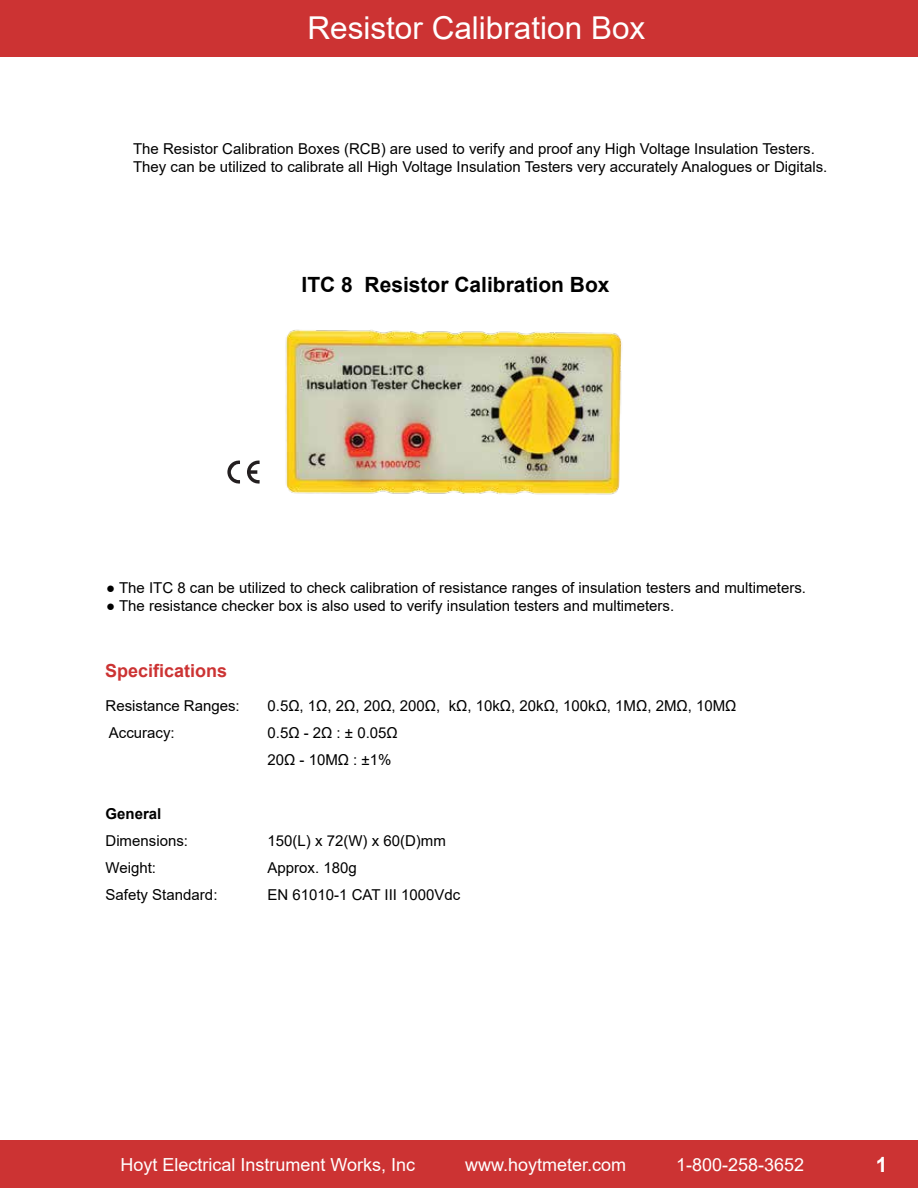
<style>
.page{position:relative;width:918px;height:1188px;background:#fff}
.page>*{position:absolute;margin:0;border:0;box-sizing:border-box;transform-origin:0 0}
.t1{font:31.5px "Arial";color:#fff}
.t2{font:700 21px "Arial";color:#000}
.t3{font:700 21px "Arial";color:#fff}
.t4{font:18px "Arial";color:#fff}
.t5{font:700 18px "Arial";color:#c33}
.t6{font:15px/27px "Arial";color:#000}
.t7{font:700 15px "Arial";color:#000}
</style>
<div class="page">
<div style="left:0;top:0;width:918px;height:57px;background:#c33"></div>
<div style="left:0;top:1140px;width:918px;height:48px;background:#c33"></div>
<svg style="left:247px;top:460px;width:13px;height:24px"></svg>
<svg style="left:227px;top:460px;width:13px;height:24px"></svg>
<img style="left:285px;top:329px;width:337px;height:166px">
<h1 class="t1" style="left:307px;top:7px;width:339px">Resistor Calibration Box</h1>
<p class="t6" style="left:133px;top:139px;width:696px;line-height:18px">The Resistor Calibration Boxes (RCB) are used to verify and proof any High Voltage Insulation Testers.<br>They can be utilized to calibrate all High Voltage Insulation Testers very accurately Analogues or Digitals.</p>
<h2 class="t2" style="left:302px;top:270px;width:310px">ITC 8 Resistor Calibration Box</h2>
<p class="t6" style="left:106px;top:574px;width:701px">● The ITC 8 can be utilized to check calibration of resistance ranges of insulation testers and multimeters.</p>
<p class="t6" style="left:106px;top:592px;width:570px">● The resistance checker box is also used to verify insulation testers and multimeters.</p>
<p class="t5" style="left:105px;top:658px;width:124px">Specifications</p>
<p class="t6" style="left:106px;top:692px;width:136px">Resistance Ranges:</p>
<p class="t6" style="left:268px;top:692px;width:471px">0.5Ω, 1Ω, 2Ω, 20Ω, 200Ω, kΩ, 10kΩ, 20kΩ, 100kΩ, 1MΩ, 2MΩ, 10MΩ</p>
<p class="t6" style="left:109px;top:719px;width:67px">Accuracy:</p>
<p class="t6" style="left:268px;top:719px;width:132px">0.5Ω - 2Ω : ± 0.05Ω<br>20Ω - 10MΩ : ±1%</p>
<p class="t7" style="left:106px;top:803px;width:57px">General</p>
<p class="t6" style="left:106px;top:827px;width:84px">Dimensions:</p>
<p class="t6" style="left:268px;top:827px;width:180px">150(L) x 72(W) x 60(D)mm</p>
<p class="t6" style="left:106px;top:854px;width:52px">Weight:</p>
<p class="t6" style="left:268px;top:854px;width:91px">Approx. 180g</p>
<p class="t6" style="left:106px;top:881px;width:114px">Safety Standard :</p>
<p class="t6" style="left:268px;top:881px;width:194px">EN 61010-1 CAT III 1000Vdc</p>
<p class="t4" style="left:120px;top:1153px;width:296px">Hoyt Electrical Instrument Works, Inc</p>
<p class="t4" style="left:465px;top:1153px;width:163px">www.hoytmeter.com</p>
<p class="t4" style="left:676px;top:1153px;width:130px">1-800-258-3652</p>
<h2 class="t3" style="left:876px;top:1149px;width:13px">1</h2>
</div>
